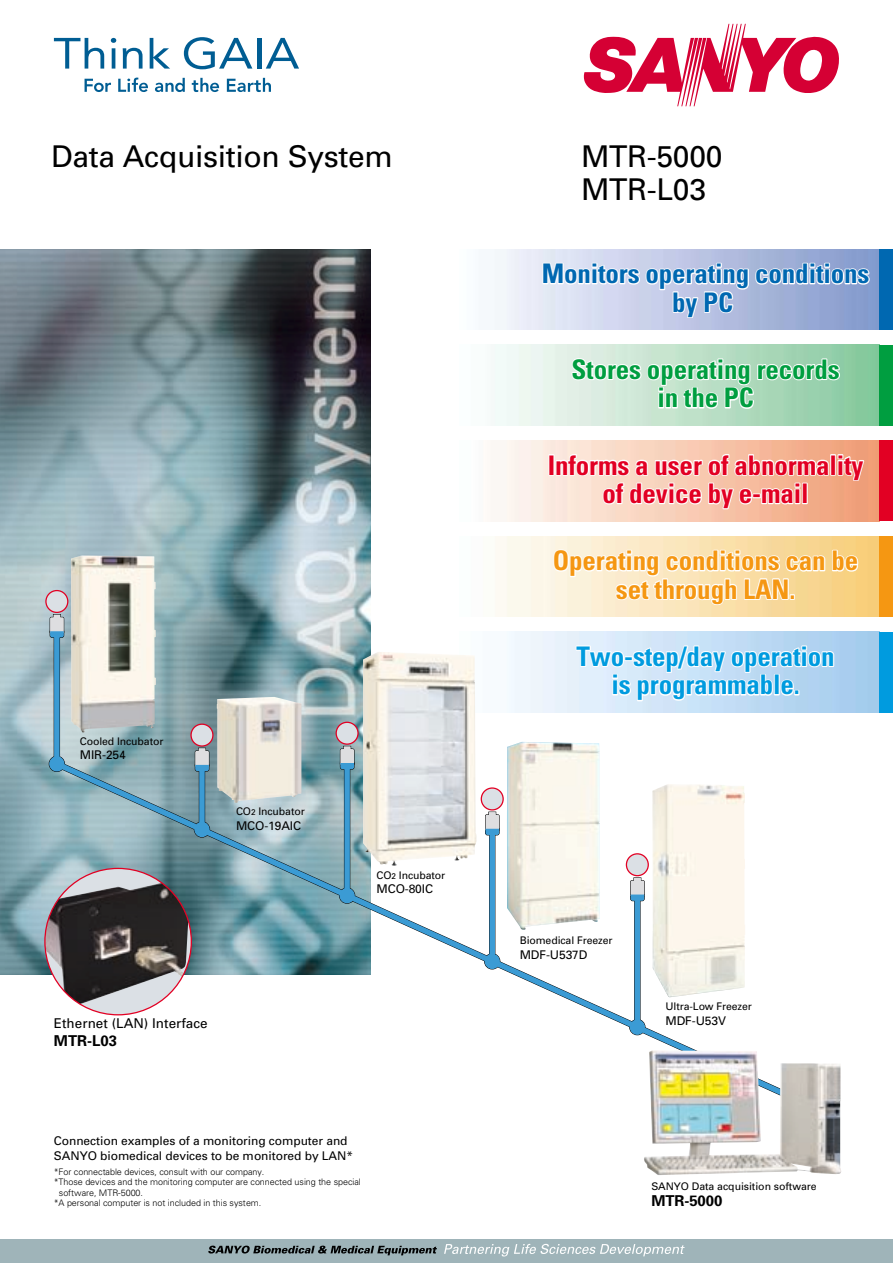
<style>
.page{position:relative;width:894px;height:1263px;background:#fff}
.page>*{position:absolute;margin:0;border:0;box-sizing:border-box;transform-origin:0 0}
.t1{font:30px/33px "Univers";letter-spacing:-.01em;color:#000}
.t2{font:700 condensed 27px/28.5px "Univers";letter-spacing:-.005em;color:#e20023;text-align:center}
.t3{font:700 condensed 27px/28.5px "Univers";letter-spacing:-.005em;color:#f59712;text-align:center}
.t4{font:700 condensed 27px/28.5px "Univers";letter-spacing:-.005em;color:#009bdf;text-align:center}
.t5{font:700 condensed 27px/28.5px "Univers";letter-spacing:-.005em;color:#0068b1;text-align:center}
.t6{font:700 condensed 27px/28.5px "Univers";letter-spacing:-.005em;color:#009e40;text-align:center}
.t7{font:700 15px "Univers";letter-spacing:-.005em;color:#000}
.t8{font:13.5px "Univers";color:#000}
.t9{font:12px/14.2px "Univers";letter-spacing:-.005em;color:#000}
.t10{font:10.5px "Univers";letter-spacing:-.01em;color:#000}
.t11{font:300 9px "Univers";letter-spacing:-.005em;color:#000}
.s1{font-size:8.25px}
</style>
<div class="page">
<img style="left:0;top:249px;width:370px;height:725px">
<img style="left:494px;top:249px;width:386px;height:81px">
<div style="left:880px;top:249px;width:12px;height:81px;background:#0068b1"></div>
<img style="left:494px;top:345px;width:386px;height:81px">
<div style="left:880px;top:345px;width:12px;height:81px;background:#009e40"></div>
<img style="left:491px;top:441px;width:389px;height:80px">
<div style="left:880px;top:441px;width:12px;height:80px;background:#e20023"></div>
<img style="left:495px;top:536px;width:385px;height:81px">
<div style="left:880px;top:536px;width:12px;height:81px;background:#f59712"></div>
<img style="left:507px;top:632px;width:373px;height:81px">
<div style="left:880px;top:632px;width:12px;height:81px;background:#009bdf"></div>
<div style="left:0;top:1239px;width:892px;height:23px;background:#9fb4b9"></div>
<svg style="left:584px;top:24px;width:255px;height:82px"></svg>
<svg style="left:54px;top:38px;width:50px;height:31px"></svg>
<svg style="left:111px;top:38px;width:5px;height:31px"></svg>
<svg style="left:123px;top:48px;width:20px;height:21px"></svg>
<svg style="left:150px;top:38px;width:20px;height:31px"></svg>
<svg style="left:184px;top:37px;width:68px;height:32px"></svg>
<hr style="left:257px;top:38px;width:4px;height:31px;background:#005d93">
<svg style="left:266px;top:38px;width:33px;height:31px"></svg>
<svg style="left:85px;top:79px;width:26px;height:13px"></svg>
<svg style="left:118px;top:78px;width:30px;height:14px"></svg>
<svg style="left:155px;top:78px;width:30px;height:14px"></svg>
<svg style="left:192px;top:78px;width:27px;height:14px"></svg>
<svg style="left:227px;top:78px;width:44px;height:14px"></svg>
<svg style="left:208px;top:1246px;width:229px;height:9px"></svg>
<svg style="left:444px;top:1244px;width:241px;height:13px"></svg>
<img style="left:507px;top:742px;width:93px;height:13px">
<img style="left:363px;top:652px;width:112px;height:103px">
<svg style="left:50px;top:757px;width:695px;height:293px"></svg>
<div style="left:49px;top:756px;width:16px;height:16px;background:#3b9bd4;border-radius:50%"></div>
<div style="left:630px;top:1020px;width:15px;height:15px;background:#3b9bd4;border-radius:50%"></div>
<div style="left:635px;top:898px;width:5px;height:129px;background:#3b9bd4"></div>
<div style="left:626px;top:854px;width:22px;height:22px;background:#dbe0e5;border-radius:50%"></div>
<div style="left:626px;top:853px;width:23px;height:23px;border:1px solid #e20023;border-radius:50%"></div>
<svg style="left:630px;top:877px;width:15px;height:25px"></svg>
<div style="left:485px;top:954px;width:15px;height:15px;background:#3b9bd4;border-radius:50%"></div>
<div style="left:489px;top:832px;width:6px;height:129px;background:#3b9bd4"></div>
<div style="left:481px;top:788px;width:22px;height:22px;background:#dbe0e5;border-radius:50%"></div>
<div style="left:481px;top:787px;width:23px;height:24px;border:1px solid #e20023;border-radius:50%"></div>
<svg style="left:485px;top:811px;width:15px;height:25px"></svg>
<div style="left:339px;top:888px;width:16px;height:15px;background:#3b9bd4;border-radius:50%"></div>
<div style="left:344px;top:766px;width:6px;height:130px;background:#3b9bd4"></div>
<div style="left:336px;top:722px;width:22px;height:22px;background:#dbe0e5;border-radius:50%"></div>
<div style="left:336px;top:722px;width:23px;height:23px;border:1px solid #e20023;border-radius:50%"></div>
<svg style="left:340px;top:745px;width:15px;height:25px"></svg>
<div style="left:194px;top:822px;width:16px;height:15px;background:#3b9bd4;border-radius:50%"></div>
<div style="left:199px;top:768px;width:6px;height:61px;background:#3b9bd4"></div>
<div style="left:191px;top:724px;width:22px;height:22px;background:#dbe0e5;border-radius:50%"></div>
<div style="left:190px;top:724px;width:24px;height:23px;border:1px solid #e20023;border-radius:50%"></div>
<svg style="left:194px;top:747px;width:16px;height:25px"></svg>
<div style="left:54px;top:634px;width:6px;height:130px;background:#3b9bd4"></div>
<div style="left:46px;top:591px;width:22px;height:21px;background:#dbe0e5;border-radius:50%"></div>
<div style="left:45px;top:590px;width:23px;height:23px;border:1px solid #e20023;border-radius:50%"></div>
<svg style="left:49px;top:614px;width:16px;height:24px"></svg>
<img style="left:644px;top:1050px;width:197px;height:125px">
<img style="left:71px;top:555px;width:85px;height:178px">
<img style="left:217px;top:697px;width:85px;height:106px">
<h1 class="t1" style="left:51px;top:143px;width:343px">Data Acquisition System</h1>
<p class="t10" style="left:80px;top:737px;width:85px">Cooled Incubator</p>
<h3 class="t9" style="left:80px;top:749px;width:47px">MIR-254</h3>
<p class="t10" style="left:236px;top:808px;width:70px">CO<span class="s1">2</span> Incubator</p>
<h3 class="t9" style="left:236px;top:819px;width:67px">MCO-19AIC</h3>
<p class="t10" style="left:377px;top:872px;width:70px">CO<span class="s1">2</span> Incubator</p>
<h3 class="t9" style="left:377px;top:883px;width:58px">MCO-80IC</h3>
<h3 class="t8" style="left:54px;top:1019px;width:155px">Ethernet (LAN) Interface</h3>
<h3 class="t7" style="left:54px;top:1036px;width:65px">MTR-L03</h3>
<h3 class="t9" style="left:54px;top:1135px;width:301px">Connection examples of a monitoring computer and<br>SANYO biomedical devices to be monitored by LAN*</h3>
<p class="t11" style="left:54px;top:1168px;width:212px">*For connectable devices, consult with our company.</p>
<p class="t11" style="left:54px;top:1179px;width:309px">*Those devices and the monitoring computer are connected using the special</p>
<p class="t11" style="left:59px;top:1189px;width:86px">software, MTR-5000.</p>
<p class="t11" style="left:54px;top:1200px;width:209px">*A personal computer is not included in this system.</p>
<h1 class="t1" style="left:581px;top:143px;width:143px">MTR-5000<br>MTR-L03</h1>
<h2 class="t5" style="left:542px;top:262px;width:329px">Monitors operating conditions by PC</h2>
<h2 class="t6" style="left:571px;top:358px;width:270px">Stores operating records in the PC</h2>
<h2 class="t2" style="left:548px;top:454px;width:317px">Informs a user of abnormality of device by e-mail</h2>
<h2 class="t3" style="left:553px;top:549px;width:307px">Operating conditions can be set through LAN.</h2>
<h2 class="t4" style="left:577px;top:645px;width:260px">Two-step/day operation is programmable.</h2>
<p class="t10" style="left:520px;top:937px;width:94px">Biomedical Freezer</p>
<h3 class="t9" style="left:520px;top:948px;width:69px">MDF-U537D</h3>
<p class="t10" style="left:666px;top:1003px;width:88px">Ultra-Low Freezer</p>
<h3 class="t9" style="left:666px;top:1014px;width:62px">MDF-U53V</h3>
<p class="t10" style="left:651px;top:1182px;width:167px">SANYO Data acquisition software</p>
<h3 class="t7" style="left:651px;top:1196px;width:73px">MTR-5000</h3>
</div>
